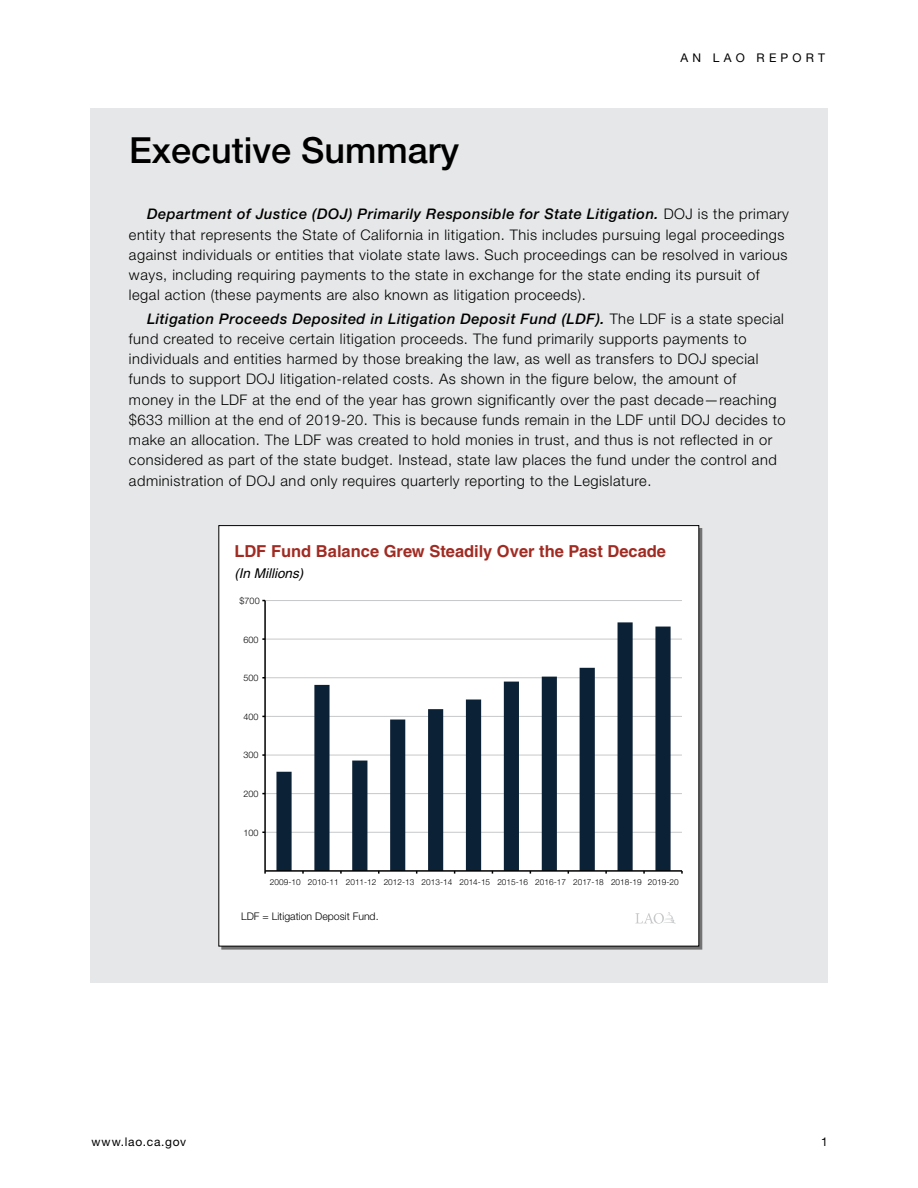
<style>
.page{position:relative;width:918px;height:1188px;background:#fff}
.page>*{position:absolute;margin:0;border:0;box-sizing:border-box;transform-origin:0 0}
.t1{font:500 36px "Helvetica Neue LT";color:#000}
.t2{font:700 16.5px "Helvetica";color:#a12b22}
.t3{font:300 14.7px/20.2px "Helvetica Neue LT";letter-spacing:.035em;color:#000}
.t4{font:italic 13.5px "Helvetica";color:#000}
.t5{font:12px "Helvetica Neue LT";letter-spacing:.065em;color:#000}
.t6{font:12px "Helvetica Neue LT";letter-spacing:.35em;color:#000}
.t7{font:12px "Helvetica Neue LT";letter-spacing:.33em;color:#000}
.t8{font:300 10.5px "Helvetica Neue LT";color:#000}
.t9{font:300 9px "Helvetica Neue LT";letter-spacing:.005em;color:#000}
.t10{font:300 8.25px "Helvetica Neue LT";color:#000}
.s1{font-weight:500;font-style:italic}
</style>
<div class="page">
<div style="left:90px;top:108px;width:738px;height:875px;background:#e6e7e8"></div>
<div style="left:219px;top:526px;width:480px;height:420px;background:#fff"></div>
<svg style="left:635px;top:912px;width:41px;height:12px"></svg>
<hr style="left:265px;top:600px;width:417px;height:1px;background:#c7c8ca">
<hr style="left:265px;top:639px;width:417px;height:1px;background:#c7c8ca">
<hr style="left:265px;top:677px;width:417px;height:1px;background:#c7c8ca">
<hr style="left:265px;top:716px;width:417px;height:1px;background:#c7c8ca">
<hr style="left:265px;top:755px;width:417px;height:1px;background:#c7c8ca">
<hr style="left:265px;top:793px;width:417px;height:1px;background:#c7c8ca">
<hr style="left:265px;top:832px;width:417px;height:1px;background:#c7c8ca">
<svg style="left:276px;top:622px;width:395px;height:248px"></svg>
<hr style="left:264px;top:601px;width:2px;height:270px;background:#000">
<hr style="left:265px;top:870px;width:417px;height:2px;background:#000">
<p class="t6" style="left:681px;top:50px;width:146px">AN LAO REPORT</p>
<h1 class="t1" style="left:129px;top:129px;width:332px">Executive Summary</h1>
<p class="t3" style="left:129px;top:204px;width:662px;text-indent:18px"><span class="s1">Department of Justice (DOJ) Primarily Responsible for State Litigation.</span> DOJ is the primary entity that represents the State of California in litigation. This includes pursuing legal proceedings against individuals or entities that violate state laws. Such proceedings can be resolved in various ways, including requiring payments to the state in exchange for the state ending its pursuit of legal action (these payments are also known as litigation proceeds).</p>
<p class="t3" style="left:129px;top:308px;width:658px;text-indent:18px"><span class="s1">Litigation Proceeds Deposited in Litigation Deposit Fund (LDF).</span> The LDF is a state special fund created to receive certain litigation proceeds. The fund primarily supports payments to individuals and entities harmed by those breaking the law, as well as transfers to DOJ special funds to support DOJ litigation-related costs. As shown in the figure below, the amount of<br>money in the LDF at the end of the year has grown significantly over the past decade—reaching $633 million at the end of 2019-20. This is because funds remain in the LDF until DOJ decides to make an allocation. The LDF was created to hold monies in trust, and thus is not reflected in or considered as part of the state budget. Instead, state law places the fund under the control and administration of DOJ and only requires quarterly reporting to the Legislature.</p>
<p class="t2" style="left:234px;top:541px;width:433px">LDF Fund Balance Grew Steadily Over the Past Decade</p>
<p class="t4" style="left:234px;top:565px;width:70px">(In Millions)</p>
<p class="t9" style="left:240px;top:595px;width:22px">$700</p>
<p class="t9" style="left:243px;top:634px;width:17px">600</p>
<p class="t9" style="left:243px;top:673px;width:17px">500</p>
<p class="t9" style="left:243px;top:711px;width:17px">400</p>
<p class="t9" style="left:243px;top:750px;width:17px">300</p>
<p class="t9" style="left:243px;top:788px;width:17px">200</p>
<p class="t9" style="left:243px;top:827px;width:17px">100</p>
<p class="t10" style="left:270px;top:877px;width:410px">2009-10 2010-11 2011-12 2012-13 2013-14 2014-15 2015-16 2016-17 2017-18 2018-19 2019-20</p>
<p class="t8" style="left:241px;top:910px;width:139px">LDF = Litigation Deposit Fund.</p>
<p class="t5" style="left:92px;top:1134px;width:96px">www.lao.ca.gov</p>
<p class="t7" style="left:821px;top:1134px;width:8px">1</p>
</div>
